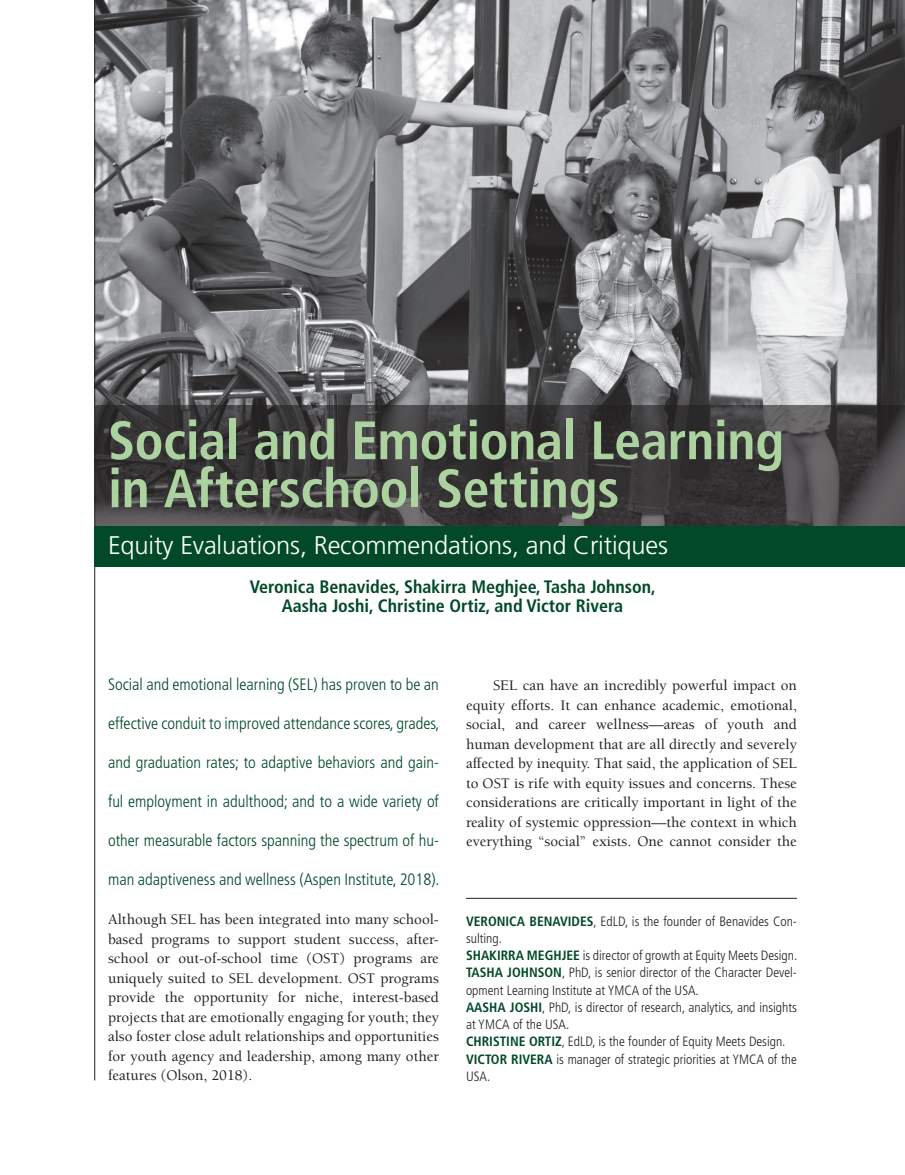
<style>
.page{position:relative;width:905px;height:1175px;background:#fff}
.page>*{position:absolute;margin:0;border:0;box-sizing:border-box;transform-origin:0 0}
.mo_-_headline-title{font:700 condensed 54px/48px "Frutiger";letter-spacing:-.01em;color:#acd29f}
.mo_-_title_subhead{font:300 25.5px "Frutiger";letter-spacing:-.01em;color:#fff}
.mo_-_authors_headlin{font:700 condensed 18px/19.5px "Frutiger";color:#014927;text-align:center}
.mo_-_intro{font:300 condensed 16.5px "Frutiger";color:#014927}
.mo_-_intro-2{font:500 15px/19.5px "Berkeley";color:#231f20;text-align:justify}
.mo_-_author_bio{font:300 condensed 13.5px/17.2px "Frutiger";color:#231f20}
.s1{font-weight:700;color:#014927}
</style>
<div class="page">
<img style="left:95px;top:0;width:809px;height:405px">
<svg style="left:95px;top:405px;width:809px;height:121px;background:#3d3a3c"></svg>
<hr style="left:94px;top:0;width:1px;height:1080px;background:#231f20">
<div style="left:94px;top:526px;width:810px;height:41px;background:#014927"></div>
<hr style="left:466px;top:898px;width:330px;height:1px;background:#231f20">
<p class="mo_-_headline-title" style="left:108px;top:416px;width:677px">Social and Emotional Learning in Afterschool Settings</p>
<p class="mo_-_title_subhead" style="left:108px;top:531px;width:561px">Equity Evaluations, Recommendations, and Critiques</p>
<p class="mo_-_authors_headlin" style="left:250px;top:576px;width:407px">Veronica Benavides, Shakirra Meghjee, Tasha Johnson,<br>Aasha Joshi, Christine Ortiz, and Victor Rivera</p>
<p class="mo_-_intro" style="left:108px;top:675px;width:332px">Social and emotional learning (SEL) has proven to be an</p>
<p class="mo_-_intro" style="left:108px;top:714px;width:333px">effective conduit to improved attendance scores, grades,</p>
<p class="mo_-_intro" style="left:108px;top:753px;width:332px">and graduation rates; to adaptive behaviors and gain-</p>
<p class="mo_-_intro" style="left:108px;top:792px;width:332px">ful employment in adulthood; and to a wide variety of</p>
<p class="mo_-_intro" style="left:108px;top:831px;width:332px">other measurable factors spanning the spectrum of hu-</p>
<p class="mo_-_intro" style="left:108px;top:870px;width:333px">man adaptiveness and wellness (Aspen Institute, 2018).</p>
<p class="mo_-_intro-2" style="left:108px;top:910px;width:332px">Although SEL has been integrated into many school&shy;based programs to support student success, after&shy;school or out-of-school time (OST) programs are uniquely suited to SEL development. OST programs provide the opportunity for niche, interest-based projects that are emotionally engaging for youth; they also foster close adult relationships and opportunities for youth agency and leadership, among many other features (Olson, 2018).</p>
<p class="mo_-_intro-2" style="left:466px;top:676px;width:332px;text-indent:27px">SEL can have an incredibly powerful impact on equity efforts. It can enhance academic, emotional, social, and career wellness—areas of youth and human development that are all directly and severely affected by inequity. That said, the application of SEL to OST is rife with equity issues and concerns. These considerations are critically important in light of the reality of systemic oppression—the context in which everything “social” exists. One cannot consider the</p>
<p class="mo_-_author_bio" style="left:466px;top:912px;width:332px"><span class="s1">VERONICA BENAVIDES</span>, EdLD, is the founder of Benavides Con&shy;sulting.</p>
<p class="mo_-_author_bio" style="left:466px;top:947px;width:333px"><span class="s1">SHAKIRRA MEGHJEE</span> is director of growth at Equity Meets Design.</p>
<p class="mo_-_author_bio" style="left:466px;top:964px;width:332px"><span class="s1">TASHA JOHNSON</span>, PhD, is senior director of the Character Devel&shy;opment Learning Institute at YMCA of the USA.</p>
<p class="mo_-_author_bio" style="left:466px;top:998px;width:332px"><span class="s1">AASHA JOSHI</span>, PhD, is director of research, analytics, and insights at YMCA of the USA.</p>
<p class="mo_-_author_bio" style="left:466px;top:1033px;width:321px"><span class="s1">CHRISTINE ORTIZ</span>, EdLD, is the founder of Equity Meets Design.</p>
<p class="mo_-_author_bio" style="left:466px;top:1050px;width:332px"><span class="s1">VICTOR RIVERA</span> is manager of strategic priorities at YMCA of the<br>USA.</p>
</div>
